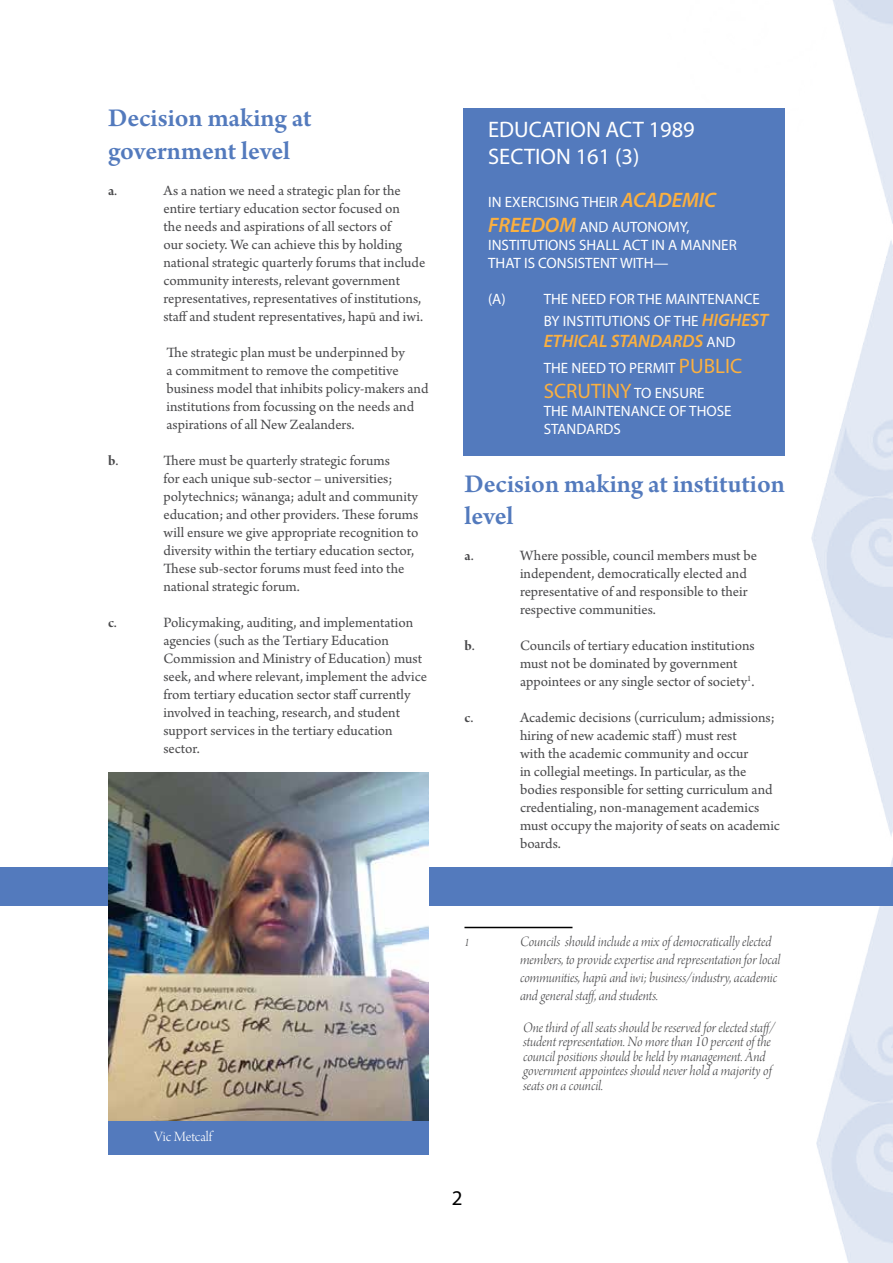
<style>
.page{position:relative;width:893px;height:1263px;background:#fff}
.page>*{position:absolute;margin:0;border:0;box-sizing:border-box;transform-origin:0 0}
.t1{font:600 27px/32.4px "Arno Pro";color:#537abd}
.t2{font:22.5px/27px "Myriad Pro";color:#fff}
.t3{font:21px "Myriad Pro";color:#fbb040}
.t4{font:21px "Myriad Pro";color:#000}
.t5{font:italic 600 18px "Myriad Pro";color:#fbb040}
.t6{font:15px/18px "Arno Pro";color:#4a4a4c}
.t7{font:15px/14.4px "Arno Pro Light Italic Display";letter-spacing:-.005em;color:#4a4a4c}
.t8{font:15px/18px "Myriad Pro";color:#fff}
.t9{font:15px "Arno Pro Bold Display";color:#4a4a4c}
.t10{font:15px "Arno Pro Light Display";color:#fff}
.t11{font:12px "Arno Pro Light Italic Display";color:#4a4a4c}
.s1{font-family:"Arno Pro"}
.s2{font-weight:600;font-style:italic;font-size:21px;color:#fbb040}
.s3{font-weight:600;font-style:italic;font-size:18px;color:#fbb040}
.s4{font-weight:400;font-style:normal;font-size:15px;color:#fff}
.s5{font-size:21px;color:#fbb040}
.s6{font-size:15px;color:#fff}
</style>
<div class="page">
<img style="left:667px;top:0;width:226px;height:1263px">
<div style="left:0;top:868px;width:893px;height:38px;background:#537abd"></div>
<hr style="left:464px;top:927px;width:108px;height:1px;background:#000">
<div style="left:463px;top:108px;width:322px;height:347px;background:#537abd"></div>
<img style="left:108px;top:773px;width:320px;height:349px">
<div style="left:108px;top:1122px;width:320px;height:33px;background:#537abd"></div>
<h1 class="t1" style="left:108px;top:103px;width:205px">Decision making at government level</h1>
<p class="t9" style="left:108px;top:182px;width:11px">a<span class="s1">.</span></p>
<p class="t6" style="left:164px;top:182px;width:263px">As a nation we need a strategic plan for the entire tertiary education sector focused on<br>the needs and aspirations of all sectors of<br>our society. We can achieve this by holding national strategic quarterly forums that include community interests, relevant government representatives, representatives of institutions, staff and student representatives, hapū and iwi.</p>
<p class="t6" style="left:166px;top:344px;width:263px">The strategic plan must be underpinned by<br>a commitment to remove the competitive business model that inhibits policy-makers and institutions from focussing on the needs and aspirations of all New Zealanders.</p>
<p class="t9" style="left:108px;top:452px;width:12px">b<span class="s1">.</span></p>
<p class="t6" style="left:164px;top:452px;width:256px">There must be quarterly strategic forums<br>for each unique sub-sector – universities; polytechnics; wānanga; adult and community education; and other providers. These forums will ensure we give appropriate recognition to diversity within the tertiary education sector, These sub-sector forums must feed into the national strategic forum.</p>
<p class="t9" style="left:108px;top:614px;width:11px">c<span class="s1">.</span></p>
<p class="t6" style="left:164px;top:614px;width:265px">Policymaking, auditing, and implementation agencies (such as the Tertiary Education Commission and Ministry of Education) must seek, and where relevant, implement the advice from tertiary education sector staff currently involved in teaching, research, and student support services in the tertiary education sector.</p>
<h2 class="t2" style="left:488px;top:115px;width:208px">EDUCATION ACT 1989<br>SECTION 161 (3)</h2>
<p class="t8" style="left:488px;top:189px;width:230px;line-height:25.2px">IN EXERCISING THEIR <span class="s2">ACADEMIC<br>FREEDOM</span> AND AUTONOMY,</p>
<p class="t8" style="left:488px;top:236px;width:250px">INSTITUTIONS SHALL ACT IN A MANNER<br>THAT IS CONSISTENT WITH—</p>
<p class="t8" style="left:488px;top:290px;width:19px">(A)</p>
<p class="t8" style="left:544px;top:288px;width:226px;line-height:21.6px">THE NEED FOR THE MAINTENANCE<br>BY INSTITUTIONS OF THE <span class="s3">HIGHEST</span></p>
<p class="t5" style="left:544px;top:330px;width:193px">ETHICAL STANDARDS <span class="s4">AND</span></p>
<p class="t8" style="left:544px;top:358px;width:200px">THE NEED TO PERMIT <span class="s5">PUBLIC</span></p>
<h3 class="t3" style="left:544px;top:378px;width:162px">SCRUTINY <span class="s6">TO ENSURE</span></h3>
<p class="t8" style="left:544px;top:402px;width:189px">THE MAINTENANCE OF THOSE<br>STANDARDS</p>
<h1 class="t1" style="left:464px;top:469px;width:322px">Decision making at institution level</h1>
<p class="t9" style="left:464px;top:547px;width:11px">a<span class="s1">.</span></p>
<p class="t6" style="left:520px;top:547px;width:239px">Where possible, council members must be independent, democratically elected and representative of and responsible to their respective communities.</p>
<p class="t9" style="left:464px;top:637px;width:12px">b<span class="s1">.</span></p>
<p class="t6" style="left:520px;top:637px;width:236px">Councils of tertiary education institutions must not be dominated by government appointees or any single sector of society<sup>1</sup>.</p>
<p class="t9" style="left:464px;top:709px;width:11px">c<span class="s1">.</span></p>
<p class="t6" style="left:520px;top:709px;width:262px">Academic decisions (curriculum; admissions; hiring of new academic staff) must rest<br>with the academic community and occur<br>in collegial meetings. In particular, as the bodies responsible for setting curriculum and credentialing, non-management academics must occupy the majority of seats on academic boards.</p>
<p class="t10" style="left:154px;top:1129px;width:59px">Vic Metcalf</p>
<p class="t11" style="left:464px;top:935px;width:7px">1</p>
<p class="t7" style="left:520px;top:933px;width:262px;line-height:18px">Councils should include a mix of democratically elected members, to provide expertise and representation for local communities, hapū and iwi; business/industry, academic and general staff, and students.</p>
<p class="t7" style="left:523px;top:1021px;width:254px">One third of all seats should be reserved for elected staff/ student representation. No more than 10 percent of the council positions should be held by management. And government appointees should never hold a majority of seats on a council.</p>
<h3 class="t4" style="left:452px;top:1185px;width:12px">2</h3>
</div>
